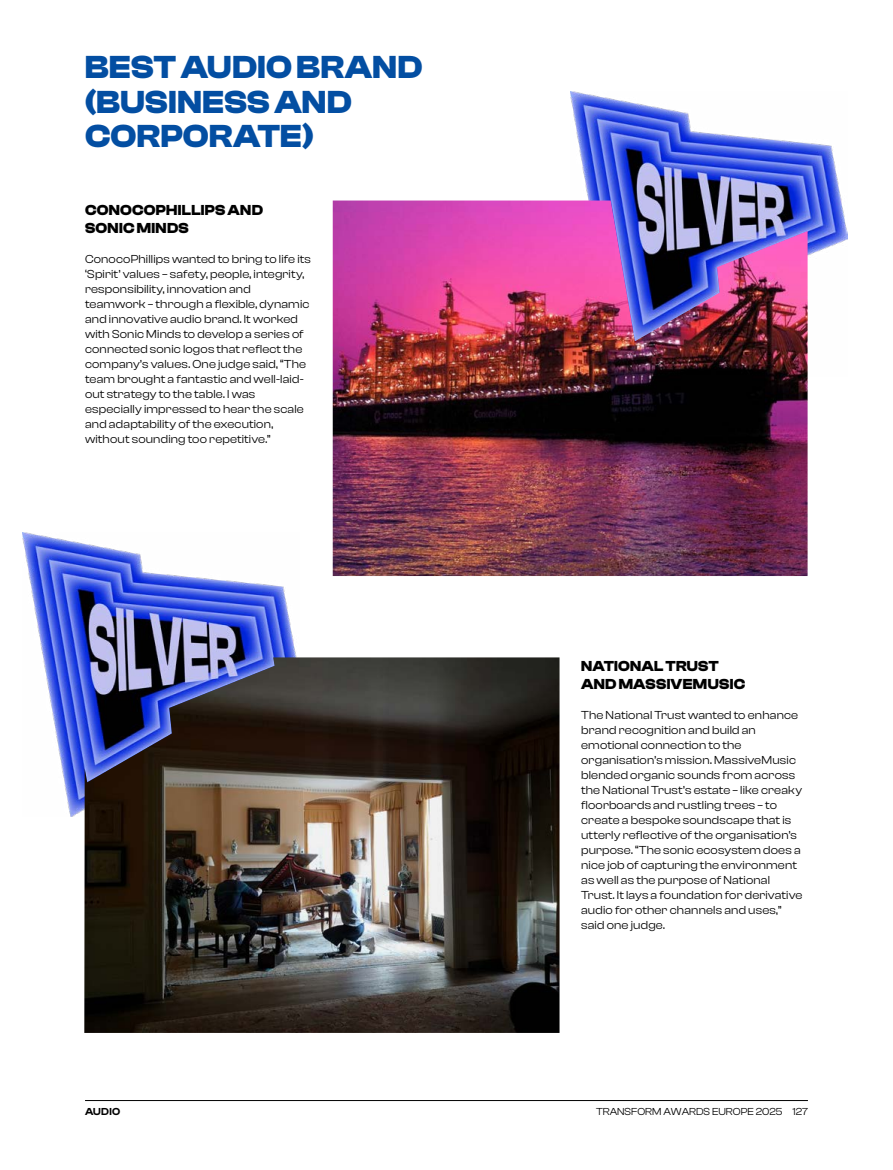
<style>
.page{position:relative;width:893px;height:1170px;background:#fff}
.page>*{position:absolute;margin:0;border:0;box-sizing:border-box;transform-origin:0 0}
.t1{font:700 33px/34.5px "Clash Display";letter-spacing:.015em;color:#034ea2}
.t2{font:700 15px/18px "Clash Display";letter-spacing:.015em;color:#000}
.t3{font:12px/15px "Clash Display";letter-spacing:.015em;color:#000}
.t4{font:10.5px "Clash Display";color:#000}
.t5{font:600 10.5px "Clash Display";letter-spacing:.03em;color:#000}
</style>
<div class="page">
<hr style="left:85px;top:1100px;width:723px;height:1px;background:#000">
<img style="left:570px;top:91px;width:277px;height:165px">
<img style="left:333px;top:200px;width:475px;height:376px">
<img style="left:22px;top:532px;width:275px;height:284px">
<img style="left:84px;top:657px;width:475px;height:375px">
<h1 class="t1" style="left:85px;top:50px;width:339px">BEST AUDIO BRAND (BUSINESS AND<br>CORPORATE)</h1>
<p class="t2" style="left:85px;top:201px;width:180px">CONOCOPHILLIPS AND<br>SONIC MINDS</p>
<p class="t3" style="left:85px;top:251px;width:227px">ConocoPhillips wanted to bring to life its ‘Spirit’ values – safety, people, integrity, responsibility, innovation and teamwork – through a flexible, dynamic and innovative audio brand. It worked with Sonic Minds to develop a series of connected sonic logos that reflect the company’s values. One judge said, “The team brought a fantastic and well-laid&shy;out strategy to the table. I was especially impressed to hear the scale and adaptability of the execution, without sounding too repetitive.”</p>
<p class="t5" style="left:85px;top:1105px;width:37px">AUDIO</p>
<p class="t2" style="left:581px;top:657px;width:166px">NATIONAL TRUST<br>AND MASSIVEMUSIC</p>
<p class="t3" style="left:581px;top:707px;width:223px">The National Trust wanted to enhance brand recognition and build an emotional connection to the organisation’s mission. MassiveMusic blended organic sounds from across the National Trust’s estate – like creaky floorboards and rustling trees – to create a bespoke soundscape that is utterly reflective of the organisation’s purpose. “The sonic ecosystem does a nice job of capturing the environment as well as the purpose of National Trust. It lays a foundation for derivative audio for other channels and uses,” said one judge.</p>
<p class="t4" style="left:596px;top:1105px;width:213px">TRANSFORM AWARDS EUROPE 2025 127</p>
</div>
